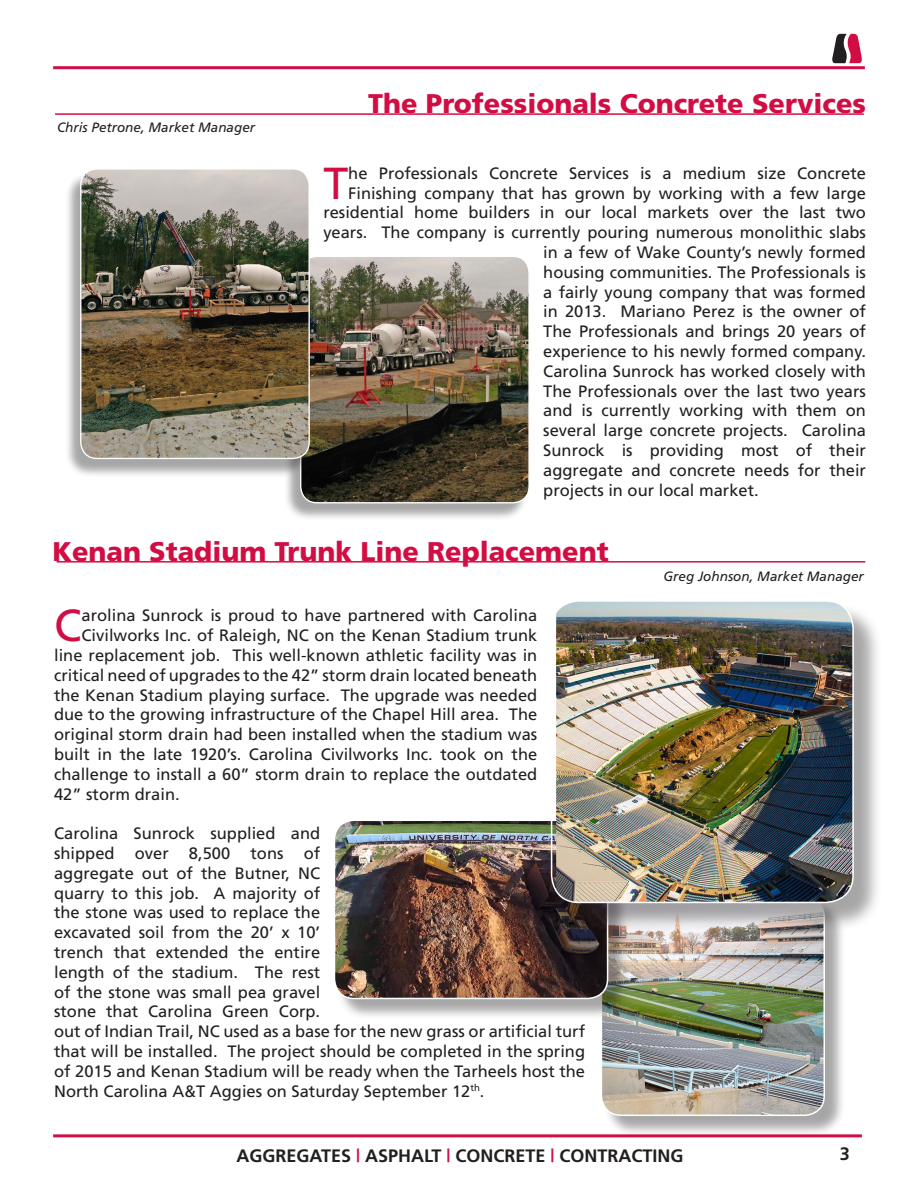
<style>
.page{position:relative;width:918px;height:1188px;background:#fff}
.page>*{position:absolute;margin:0;border:0;box-sizing:border-box;transform-origin:0 0}
.t1{font:44.85px "Frutiger";color:#d20d44}
.t2{font:900 27px "Frutiger";color:#d20d44}
.t3{font:700 18px "Frutiger";color:#231f20}
.t4{font:16.5px/19.8px "Frutiger";color:#231f20}
.t5{font:italic 13.5px "Frutiger";color:#231f20}
.s1{color:#d20d44}
</style>
<div class="page">
<hr style="left:53px;top:66px;width:812px;height:3px;background:#d20d44">
<svg style="left:832px;top:34px;width:30px;height:29px"></svg>
<hr style="left:53px;top:1134px;width:809px;height:3px;background:#d20d44">
<hr style="left:55px;top:113px;width:809px;height:2px;background:#d20d44">
<div style="left:284px;top:258px;width:244px;height:263px;background:#231f20;opacity:.4"></div>
<img style="left:301px;top:258px;width:227px;height:245px">
<div style="left:300px;top:256px;width:230px;height:247px;border:1px solid #fff;border-radius:16px"></div>
<div style="left:65px;top:172px;width:244px;height:306px;background:#231f20;opacity:.4"></div>
<img style="left:81px;top:170px;width:228px;height:288px">
<div style="left:80px;top:168px;width:230px;height:291px;border:1px solid #fff;border-radius:16px"></div>
<hr style="left:57px;top:561px;width:808px;height:2px;background:#d20d44">
<div style="left:603px;top:898px;width:242px;height:238px;background:#231f20;opacity:.4"></div>
<img style="left:603px;top:932px;width:221px;height:183px">
<div style="left:601px;top:896px;width:224px;height:220px;border:2px solid #fff;border-radius:20px"></div>
<div style="left:336px;top:822px;width:293px;height:198px;background:#231f20;opacity:.4"></div>
<img style="left:336px;top:822px;width:272px;height:176px">
<div style="left:334px;top:820px;width:274px;height:179px;border:2px solid #fff;border-radius:20px"></div>
<div style="left:554px;top:604px;width:328px;height:328px;background:#231f20;opacity:.4"></div>
<img style="left:556px;top:603px;width:297px;height:299px">
<div style="left:551px;top:600px;width:303px;height:303px;border:2px solid #fff;border-radius:27px"></div>
<p class="t5" style="left:57px;top:120px;width:200px">Chris Petrone, Market Manager</p>
<p class="t2" style="left:368px;top:88px;width:499px">The Professionals Concrete Services</p>
<p class="t1" style="left:323px;top:157px;width:26px">T</p>
<p class="t4" style="left:348px;top:163px;width:519px">he Professionals Concrete Services is a medium size Concrete</p>
<p class="t4" style="left:348px;top:183px;width:519px">Finishing company that has grown by working with a few large</p>
<p class="t4" style="left:323px;top:203px;width:544px">residential home builders in our local markets over the last two</p>
<p class="t4" style="left:323px;top:222px;width:544px">years. The company is currently pouring numerous monolithic slabs</p>
<p class="t4" style="left:543px;top:242px;width:324px">in a few of Wake County’s newly formed</p>
<p class="t4" style="left:543px;top:262px;width:324px">housing communities. The Professionals is</p>
<p class="t4" style="left:543px;top:282px;width:324px">a fairly young company that was formed</p>
<p class="t4" style="left:543px;top:302px;width:324px">in 2013. Mariano Perez is the owner of</p>
<p class="t4" style="left:543px;top:321px;width:324px">The Professionals and brings 20 years of</p>
<p class="t4" style="left:543px;top:341px;width:324px">experience to his newly formed company.</p>
<p class="t4" style="left:543px;top:361px;width:324px">Carolina Sunrock has worked closely with</p>
<p class="t4" style="left:543px;top:381px;width:324px">The Professionals over the last two years</p>
<p class="t4" style="left:543px;top:401px;width:324px">and is currently working with them on</p>
<p class="t4" style="left:543px;top:420px;width:324px">several large concrete projects. Carolina</p>
<p class="t4" style="left:543px;top:440px;width:324px">Sunrock is providing most of their</p>
<p class="t4" style="left:543px;top:460px;width:324px">aggregate and concrete needs for their</p>
<p class="t4" style="left:543px;top:480px;width:217px">projects in our local market.</p>
<p class="t2" style="left:53px;top:535px;width:558px">Kenan Stadium Trunk Line Replacement</p>
<p class="t1" style="left:54px;top:599px;width:29px">C</p>
<p class="t4" style="left:82px;top:606px;width:457px">arolina Sunrock is proud to have partnered with Carolina</p>
<p class="t4" style="left:82px;top:625px;width:457px">Civilworks Inc. of Raleigh, NC on the Kenan Stadium trunk</p>
<p class="t4" style="left:54px;top:645px;width:485px">line replacement job. This well-known athletic facility was in</p>
<p class="t4" style="left:54px;top:665px;width:485px">critical need of upgrades to the 42” storm drain located beneath</p>
<p class="t4" style="left:54px;top:685px;width:485px">the Kenan Stadium playing surface. The upgrade was needed</p>
<p class="t4" style="left:54px;top:705px;width:485px">due to the growing infrastructure of the Chapel Hill area. The</p>
<p class="t4" style="left:54px;top:724px;width:485px">original storm drain had been installed when the stadium was</p>
<p class="t4" style="left:54px;top:744px;width:485px">built in the late 1920’s. Carolina Civilworks Inc. took on the</p>
<p class="t4" style="left:54px;top:764px;width:485px">challenge to install a 60” storm drain to replace the outdated</p>
<p class="t4" style="left:54px;top:784px;width:127px">42” storm drain.</p>
<p class="t4" style="left:54px;top:823px;width:533px">Carolina Sunrock supplied and<br>shipped over 8,500 tons of<br>aggregate out of the Butner, NC<br>quarry to this job. A majority of<br>the stone was used to replace the<br>excavated soil from the 20’ x 10’<br>trench that extended the entire<br>length of the stadium. The rest<br>of the stone was small pea gravel<br>stone that Carolina Green Corp.<br>out of Indian Trail, NC used as a base for the new grass or artificial turf that will be installed. The project should be completed in the spring of 2015 and Kenan Stadium will be ready when the Tarheels host the North Carolina A&amp;T Aggies on Saturday September 12<sup>th</sup>.</p>
<p class="t5" style="left:664px;top:569px;width:202px">Greg Johnson, Market Manager</p>
<p class="t3" style="left:236px;top:1145px;width:448px">AGGREGATES <span class="s1">|</span> ASPHALT <span class="s1">|</span> CONCRETE <span class="s1">|</span> CONTRACTING</p>
<p class="t3" style="left:840px;top:1143px;width:12px">3</p>
</div>
